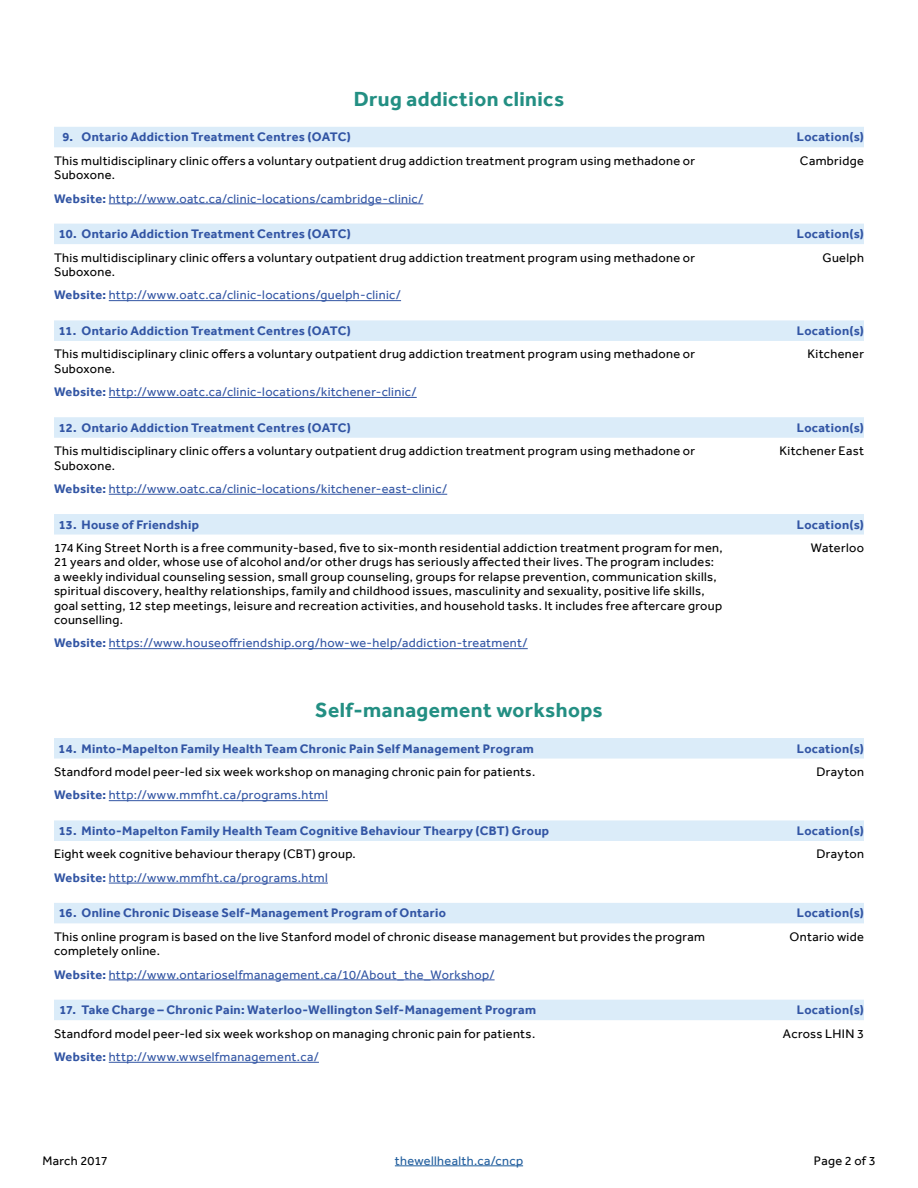
<style>
.page{position:relative;width:918px;height:1188px;background:#fff}
.page>*{position:absolute;margin:0;border:0;box-sizing:border-box;transform-origin:0 0}
.t1{font:700 21px "Effra";letter-spacing:.02em;color:#238f83}
.t2{font:12.75px/14.4px "Effra";letter-spacing:.025em;color:#000}
.t3{font:700 12.75px "Effra";letter-spacing:.025em;color:#3255a4}
.t4{font:12.75px "Effra";letter-spacing:.025em;color:#3255a4}
.t5{font:12.75px "Effra";letter-spacing:.03em;color:#215e9e}
.s1{font-weight:700}
.s2{font-weight:700;color:#3255a4}
.s3{color:#3255a4}
</style>
<div class="page">
<hr style="left:395px;top:1166px;width:128px;height:1px;background:#215e9e">
<div style="left:54px;top:127px;width:810px;height:20px;background:#dbecf9"></div>
<hr style="left:109px;top:204px;width:314px;height:1px;background:#3255a4">
<div style="left:54px;top:224px;width:810px;height:20px;background:#dbecf9"></div>
<hr style="left:109px;top:300px;width:292px;height:1px;background:#3255a4">
<div style="left:54px;top:320px;width:810px;height:21px;background:#dbecf9"></div>
<hr style="left:109px;top:397px;width:308px;height:1px;background:#3255a4">
<div style="left:54px;top:417px;width:810px;height:21px;background:#dbecf9"></div>
<hr style="left:109px;top:494px;width:338px;height:1px;background:#3255a4">
<div style="left:54px;top:514px;width:810px;height:21px;background:#dbecf9"></div>
<hr style="left:109px;top:648px;width:419px;height:1px;background:#3255a4">
<div style="left:54px;top:738px;width:810px;height:21px;background:#dbecf9"></div>
<hr style="left:109px;top:800px;width:219px;height:1px;background:#3255a4">
<div style="left:54px;top:820px;width:810px;height:21px;background:#dbecf9"></div>
<hr style="left:109px;top:883px;width:219px;height:1px;background:#3255a4">
<div style="left:54px;top:903px;width:810px;height:20px;background:#dbecf9"></div>
<hr style="left:109px;top:980px;width:386px;height:1px;background:#3255a4">
<div style="left:54px;top:1000px;width:810px;height:20px;background:#dbecf9"></div>
<hr style="left:109px;top:1062px;width:210px;height:1px;background:#3255a4">
<h1 class="t1" style="left:354px;top:86px;width:212px">Drug addiction clinics</h1>
<p class="t3" style="left:62px;top:129px;width:290px">9. Ontario Addiction Treatment Centres (OATC)</p>
<p class="t3" style="left:797px;top:129px;width:69px">Location(s)</p>
<p class="t2" style="left:54px;top:153px;width:643px">This multidisciplinary clinic offers a voluntary outpatient drug addiction treatment program using methadone or<br>Suboxone.</p>
<p class="t4" style="left:54px;top:191px;width:371px"><span class="s1">Website:</span> http://www.oatc.ca/clinic-locations/cambridge-clinic/</p>
<p class="t2" style="left:800px;top:153px;width:66px">Cambridge</p>
<p class="t3" style="left:59px;top:226px;width:294px">10. Ontario Addiction Treatment Centres (OATC)</p>
<p class="t3" style="left:797px;top:226px;width:69px">Location(s)</p>
<p class="t2" style="left:54px;top:250px;width:643px">This multidisciplinary clinic offers a voluntary outpatient drug addiction treatment program using methadone or<br>Suboxone.</p>
<p class="t4" style="left:54px;top:288px;width:349px"><span class="s1">Website:</span> http://www.oatc.ca/clinic-locations/guelph-clinic/</p>
<p class="t2" style="left:822px;top:250px;width:43px">Guelph</p>
<p class="t3" style="left:59px;top:323px;width:293px">11. Ontario Addiction Treatment Centres (OATC)</p>
<p class="t3" style="left:797px;top:323px;width:69px">Location(s)</p>
<p class="t2" style="left:54px;top:347px;width:643px">This multidisciplinary clinic offers a voluntary outpatient drug addiction treatment program using methadone or<br>Suboxone.</p>
<p class="t4" style="left:54px;top:384px;width:364px"><span class="s1">Website:</span> http://www.oatc.ca/clinic-locations/kitchener-clinic/</p>
<p class="t2" style="left:808px;top:347px;width:58px">Kitchener</p>
<p class="t3" style="left:59px;top:420px;width:294px">12. Ontario Addiction Treatment Centres (OATC)</p>
<p class="t3" style="left:797px;top:420px;width:69px">Location(s)</p>
<p class="t2" style="left:54px;top:444px;width:643px">This multidisciplinary clinic offers a voluntary outpatient drug addiction treatment program using methadone or<br>Suboxone.</p>
<p class="t4" style="left:54px;top:481px;width:395px"><span class="s1">Website:</span> http://www.oatc.ca/clinic-locations/kitchener-east-clinic/</p>
<p class="t2" style="left:780px;top:444px;width:86px">Kitchener East</p>
<p class="t3" style="left:59px;top:517px;width:142px">13. House of Friendship</p>
<p class="t3" style="left:797px;top:517px;width:69px">Location(s)</p>
<p class="t2" style="left:54px;top:540px;width:670px">174 King Street North is a free community-based, five to six-month residential addiction treatment program for men, 21 years and older, whose use of alcohol and/or other drugs has seriously affected their lives. The program includes: a weekly individual counseling session, small group counseling, groups for relapse prevention, communication skills, spiritual discovery, healthy relationships, family and childhood issues, masculinity and sexuality, positive life skills, goal setting, 12 step meetings, leisure and recreation activities, and household tasks. It includes free aftercare group counselling.</p>
<p class="t4" style="left:54px;top:636px;width:475px"><span class="s1">Website:</span> https://www.houseoffriendship.org/how-we-help/addiction-treatment/</p>
<p class="t2" style="left:811px;top:540px;width:55px">Waterloo</p>
<h1 class="t1" style="left:315px;top:698px;width:289px">Self-management workshops</h1>
<p class="t3" style="left:59px;top:741px;width:477px">14. Minto-Mapelton Family Health Team Chronic Pain Self Management Program</p>
<p class="t3" style="left:797px;top:741px;width:69px">Location(s)</p>
<p class="t2" style="left:54px;top:760px;width:483px;line-height:23.4px">Standford model peer-led six week workshop on managing chronic pain for patients.<br><span class="s2">Website:</span> <span class="s3">http://www.mmfht.ca/programs.html</span></p>
<p class="t2" style="left:816px;top:764px;width:49px">Drayton</p>
<p class="t3" style="left:59px;top:823px;width:492px">15. Minto-Mapelton Family Health Team Cognitive Behaviour Thearpy (CBT) Group</p>
<p class="t3" style="left:797px;top:823px;width:69px">Location(s)</p>
<p class="t2" style="left:54px;top:842px;width:303px;line-height:23.4px">Eight week cognitive behaviour therapy (CBT) group.<br><span class="s2">Website:</span> <span class="s3">http://www.mmfht.ca/programs.html</span></p>
<p class="t2" style="left:816px;top:847px;width:49px">Drayton</p>
<p class="t3" style="left:59px;top:906px;width:389px">16. Online Chronic Disease Self-Management Program of Ontario</p>
<p class="t3" style="left:797px;top:906px;width:69px">Location(s)</p>
<p class="t2" style="left:54px;top:929px;width:653px">This online program is based on the live Stanford model of chronic disease management but provides the program completely online.</p>
<p class="t4" style="left:54px;top:967px;width:442px"><span class="s1">Website:</span> http://www.ontarioselfmanagement.ca/10/About_the_Workshop/</p>
<p class="t2" style="left:790px;top:929px;width:76px">Ontario wide</p>
<p class="t3" style="left:60px;top:1002px;width:478px">17. Take Charge – Chronic Pain: Waterloo-Wellington Self-Management Program</p>
<p class="t3" style="left:797px;top:1002px;width:69px">Location(s)</p>
<p class="t2" style="left:54px;top:1022px;width:483px;line-height:23.4px">Standford model peer-led six week workshop on managing chronic pain for patients.<br><span class="s2">Website:</span> <span class="s3">http://www.wwselfmanagement.ca/</span></p>
<p class="t2" style="left:783px;top:1026px;width:83px">Across LHIN 3</p>
<p class="t2" style="left:42px;top:1153px;width:67px">March 2017</p>
<p class="t5" style="left:395px;top:1153px;width:130px">thewellhealth.ca/cncp</p>
<p class="t2" style="left:814px;top:1153px;width:63px">Page 2 of 3</p>
</div>
